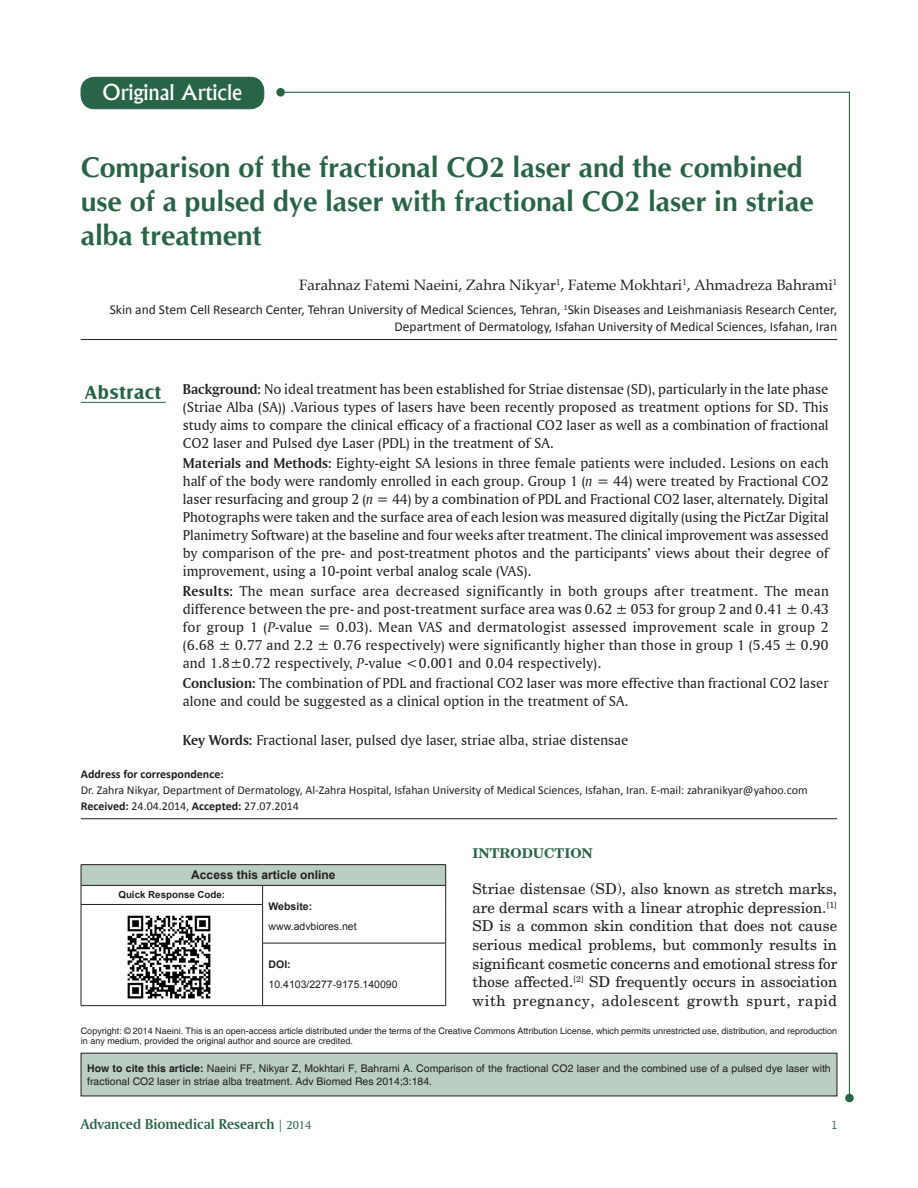
<style>
.page{position:relative;width:918px;height:1188px;background:#fff}
.page>*{position:absolute;margin:0;border:0;box-sizing:border-box;transform-origin:0 0}
.t1{font:700 28.5px/34.2px "CG Omega";color:#286446}
.t2{font:500 21px "Albertus";color:#fff}
.t3{font:700 19.5px "Castle T";letter-spacing:.04em;color:#286446}
.t4{font:15px/18px "Amerigo BT Roman A";color:#231f20;text-align:justify}
.t5{font:15px/18.6px "New Century Schlbk";letter-spacing:.04em;color:#231f20;text-align:justify}
.t6{font:15px "Book Antiqua";color:#231f20}
.t7{font:15px "Amerigo BT Bold A";color:#286446}
.t8{font:13.5px/16.2px "Calibri";color:#231f20;text-align:right}
.t9{font:700 13.5px "Century Schoolbook BT";color:#286446}
.t10{font:12px/15.8px "Calibri";color:#231f20}
.t11{font:700 12px "Calibri";color:#231f20}
.t12{font:700 12px "Arial";color:#231f20}
.t13{font:12px "Bell Centennial BT Address";color:#286446}
.t14{font:10.5px/12.6px "Helvetica";color:#231f20}
.t15{font:10.5px "Arial";color:#231f20}
.t16{font:700 10.5px "Arial";color:#231f20}
.t17{font:700 9.75px "Arial";color:#231f20}
.t18{font:9px/10.8px "Helvetica";color:#231f20}
.s1{font-family:"Amerigo BT Bold A"}
.s2{font-family:"Amerigo BT Italic A"}
.s3{font-weight:700}
.s4{font-family:"Amerigo BT Roman A";font-size:12px}
</style>
<div class="page">
<div style="left:81px;top:77px;width:183px;height:32px;background:#286446;border-radius:14px"></div>
<div style="left:81px;top:77px;width:183px;height:32px;border:1px solid #286446;border-radius:14px"></div>
<hr style="left:281px;top:92px;width:569px;height:1px;background:#286446">
<div style="left:276px;top:88px;width:9px;height:9px;background:#286446;border-radius:50%"></div>
<hr style="left:849px;top:92px;width:1px;height:1005px;background:#286446">
<div style="left:845px;top:1094px;width:9px;height:8px;background:#286446;border-radius:50%"></div>
<hr style="left:81px;top:818px;width:756px;height:1px;background:#231f20">
<hr style="left:81px;top:402px;width:85px;height:1px;background:#286446">
<hr style="left:81px;top:339px;width:756px;height:1px;background:#231f20">
<div style="left:81px;top:865px;width:365px;height:20px;background:#bacec1"></div>
<hr style="left:81px;top:1005px;width:182px;height:1px;background:#231f20">
<hr style="left:81px;top:864px;width:182px;height:1px;background:#231f20">
<hr style="left:263px;top:864px;width:183px;height:1px;background:#231f20">
<hr style="left:81px;top:885px;width:182px;height:1px;background:#231f20">
<svg style="left:81px;top:865px;width:1px;height:39px"></svg>
<hr style="left:263px;top:885px;width:183px;height:1px;background:#231f20">
<svg style="left:445px;top:865px;width:1px;height:39px"></svg>
<hr style="left:445px;top:904px;width:1px;height:39px;background:#231f20">
<hr style="left:81px;top:904px;width:182px;height:1px;background:#231f20">
<hr style="left:81px;top:905px;width:1px;height:38px;background:#231f20">
<hr style="left:81px;top:943px;width:1px;height:62px;background:#231f20">
<hr style="left:445px;top:943px;width:1px;height:62px;background:#231f20">
<hr style="left:263px;top:1005px;width:183px;height:1px;background:#231f20">
<svg style="left:262px;top:886px;width:1px;height:18px"></svg>
<hr style="left:262px;top:905px;width:1px;height:38px;background:#231f20">
<hr style="left:262px;top:943px;width:1px;height:62px;background:#231f20">
<hr style="left:262px;top:943px;width:184px;height:1px;background:#231f20">
<img style="left:127px;top:915px;width:84px;height:84px">
<div style="left:81px;top:1053px;width:756px;height:43px;background:#bacec1"></div>
<h2 class="t2" style="left:103px;top:80px;width:141px">Original Article</h2>
<h1 class="t1" style="left:81px;top:150px;width:734px">Comparison of the fractional CO2 laser and the combined use of a pulsed dye laser with fractional CO2 laser in striae alba treatment</h1>
<p class="t6" style="left:299px;top:274px;width:540px">Farahnaz Fatemi Naeini, Zahra Nikyar<sup>1</sup>, Fateme Mokhtari<sup>1</sup>, Ahmadreza Bahrami<sup>1</sup></p>
<p class="t8" style="left:110px;top:301px;width:729px">Skin and Stem Cell Research Center, Tehran University of Medical Sciences, Tehran, <sup>1</sup>Skin Diseases and Leishmaniasis Research Center,<br>Department of Dermatology, Isfahan University of Medical Sciences, Isfahan, Iran</p>
<p class="t4" style="left:183px;top:380px;width:647px"><span class="s1">Background:</span> No ideal treatment has been established for Striae distensae (SD), particularly in the late phase (Striae Alba (SA)) .Various types of lasers have been recently proposed as treatment options for SD. This study aims to compare the clinical efficacy of a fractional CO2 laser as well as a combination of fractional CO2 laser and Pulsed dye Laser (PDL) in the treatment of SA.</p>
<p class="t4" style="left:183px;top:454px;width:648px"><span class="s1">Materials and Methods:</span> Eighty-eight SA lesions in three female patients were included. Lesions on each half of the body were randomly enrolled in each group. Group 1 (<span class="s2">n</span> = 44) were treated by Fractional CO2 laser resurfacing and group 2 (<span class="s2">n</span> = 44) by a combination of PDL and Fractional CO2 laser, alternately. Digital Photographs were taken and the surface area of each lesion was measured digitally (using the PictZar Digital Planimetry Software) at the baseline and four weeks after treatment. The clinical improvement was assessed by comparison of the pre- and post-treatment photos and the participants’ views about their degree of improvement, using a 10-point verbal analog scale (VAS).</p>
<p class="t4" style="left:183px;top:582px;width:648px"><span class="s1">Results:</span> The mean surface area decreased significantly in both groups after treatment. The mean difference between the pre- and post-treatment surface area was 0.62 ± 053 for group 2 and 0.41 ± 0.43 for group 1 (<span class="s2">P</span>-value = 0.03). Mean VAS and dermatologist assessed improvement scale in group 2 (6.68 ± 0.77 and 2.2 ± 0.76 respectively) were significantly higher than those in group 1 (5.45 ± 0.90 and 1.8±0.72 respectively, <span class="s2">P</span>-value &lt;0.001 and 0.04 respectively).</p>
<p class="t4" style="left:183px;top:674px;width:647px"><span class="s1">Conclusion:</span> The combination of PDL and fractional CO2 laser was more effective than fractional CO2 laser alone and could be suggested as a clinical option in the treatment of SA.</p>
<p class="t4" style="left:183px;top:731px;width:447px"><span class="s1">Key Words:</span> Fractional laser, pulsed dye laser, striae alba, striae distensae</p>
<p class="t11" style="left:81px;top:767px;width:144px">Address for correspondence:</p>
<p class="t10" style="left:81px;top:782px;width:728px">Dr. Zahra Nikyar, Department of Dermatology, Al-Zahra Hospital, Isfahan University of Medical Sciences, Isfahan, Iran. E-mail: zahranikyar@yahoo.com<br><span class="s3">Received:</span> 24.04.2014, <span class="s3">Accepted:</span> 27.07.2014</p>
<h3 class="t3" style="left:85px;top:381px;width:78px">Abstract</h3>
<p class="t12" style="left:191px;top:867px;width:146px">Access this article online</p>
<p class="t17" style="left:118px;top:889px;width:108px">Quick Response Code:</p>
<p class="t16" style="left:269px;top:899px;width:45px">Website:</p>
<p class="t15" style="left:269px;top:919px;width:90px">www.advbiores.net</p>
<p class="t16" style="left:269px;top:958px;width:24px">DOI:</p>
<p class="t15" style="left:269px;top:977px;width:131px">10.4103/2277-9175.140090</p>
<p class="t9" style="left:472px;top:845px;width:122px">INTRODUCTION</p>
<p class="t5" style="left:472px;top:879px;width:366px">Striae distensae (SD), also known as stretch marks, are dermal scars with a linear atrophic depression.<sup>[1] </sup>SD is a common skin condition that does not cause serious medical problems, but commonly results in significant cosmetic concerns and emotional stress for those affected.<sup>[2]</sup> SD frequently occurs in association with pregnancy, adolescent growth spurt, rapid</p>
<p class="t18" style="left:81px;top:1025px;width:758px">Copyright: © 2014 Naeini. This is an open-access article distributed under the terms of the Creative Commons Attribution License, which permits unrestricted use, distribution, and reproduction in any medium, provided the original author and source are credited.</p>
<p class="t14" style="left:87px;top:1062px;width:745px"><span class="s3">How to cite this article:</span> Naeini FF, Nikyar Z, Mokhtari F, Bahrami A. Comparison of the fractional CO2 laser and the combined use of a pulsed dye laser with fractional CO2 laser in striae alba treatment. Adv Biomed Res 2014;3:184.</p>
<p class="t7" style="left:81px;top:1115px;width:232px">Advanced Biomedical Research <span class="s4">| 2014</span></p>
<p class="t13" style="left:832px;top:1118px;width:7px">1</p>
</div>
